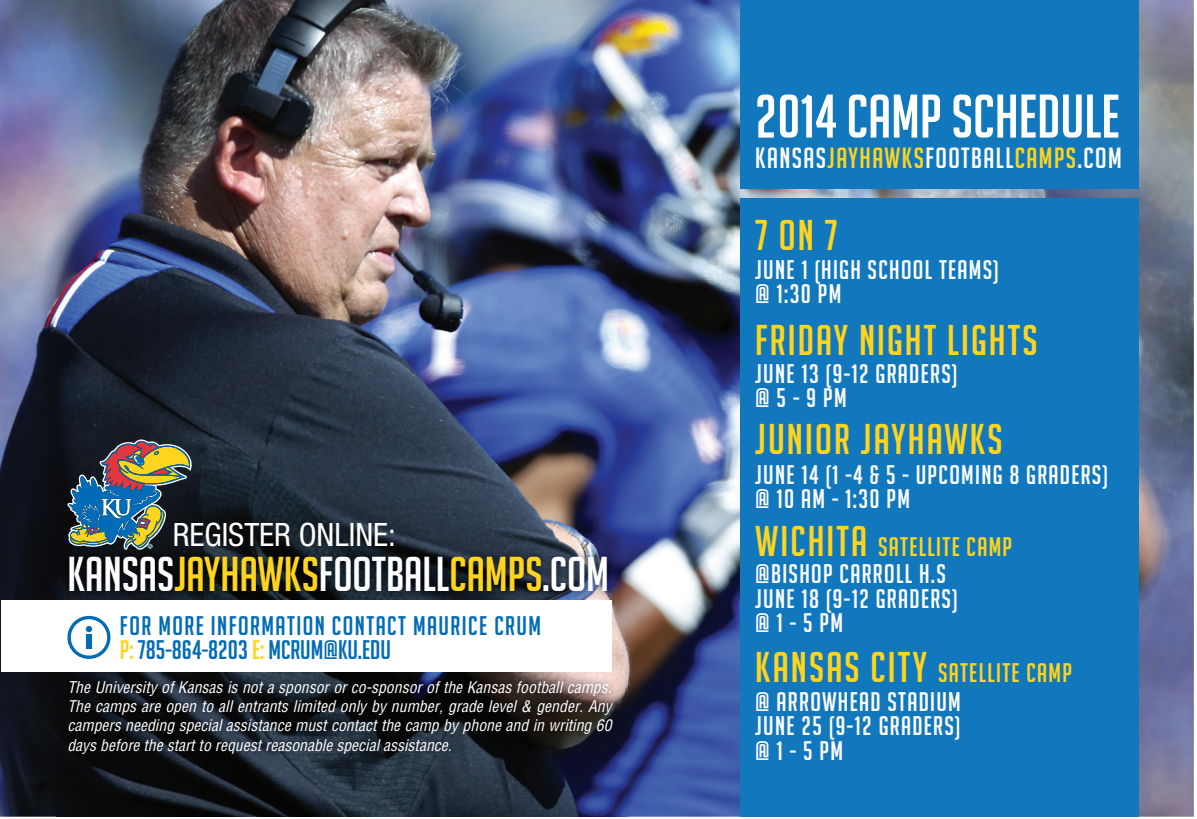
<style>
.page{position:relative;width:1197px;height:819px;background:#fff}
.page>*{position:absolute;margin:0;border:0;box-sizing:border-box;transform-origin:0 0}
.t1{font:59.85px "Big Noodle Titling";color:#fff}
.t2{font:47.77px "Big Noodle Titling";color:#fff}
.t3{font:42px "Big Noodle Titling";letter-spacing:.05em;color:#fed41d}
.t4{font:condensed 32.2px "Helvetica Neue LT Std";color:#fff}
.t5{font:28.53px "Big Noodle Titling";letter-spacing:.05em;color:#fff}
.t6{font:26.25px/24.5px "Big Noodle Titling";letter-spacing:.05em;color:#fff}
.t7{font:26.25px/24.5px "Big Noodle Titling";letter-spacing:.055em;color:#006bb6}
.t8{font:italic condensed 15.75px/19.2px "Helvetica";color:#fff;text-align:justify}
.s1{color:#fed41d}
.s2{font-size:42px;color:#fed41d}
</style>
<div class="page">
<img style="left:0;top:0;width:1194px;height:817px">
<div style="left:740px;top:0;width:284px;height:188px;background:#1278be"></div>
<div style="left:1024px;top:0;width:114px;height:188px;background:#1278be"></div>
<div style="left:740px;top:199px;width:398px;height:432px;background:#1278be"></div>
<div style="left:740px;top:384px;width:285px;height:433px;background:#1278be"></div>
<div style="left:1024px;top:631px;width:114px;height:186px;background:#1278be"></div>
<img style="left:56px;top:539px;width:565px;height:72px">
<svg style="left:67px;top:439px;width:127px;height:111px;background:#52605c"></svg>
<img style="left:56px;top:668px;width:571px;height:148px">
<div style="left:2px;top:600px;width:610px;height:72px;background:#fff"></div>
<svg style="left:67px;top:616px;width:44px;height:43px"></svg>
<div style="left:86px;top:635px;width:6px;height:14px;background:#006bb6"></div>
<h3 class="t4" style="left:173px;top:516px;width:225px">REGISTER ONLINE:</h3>
<h2 class="t2" style="left:67px;top:548px;width:543px">KANSAS<span class="s1">JAYHAWKS</span>FOOTBALL<span class="s1">CAMPS</span>.COM</h2>
<h3 class="t7" style="left:120px;top:613px;width:423px">FOR MORE INFORMATION CONTACT MAURICE CRUM<br><span class="s1">P:</span> 785-864-8203 <span class="s1">E:</span> MCRUM@KU.EDU</h3>
<p class="t8" style="left:67px;top:677px;width:546px">The University of Kansas is not a sponsor or co-sponsor of the Kansas football camps.<br>The camps are open to all entrants limited only by number, grade level &amp; gender. Any campers needing special assistance must contact the camp by phone and in writing 60 days before the start to request reasonable special assistance.</p>
<h1 class="t1" style="left:755px;top:84px;width:366px">2014 CAMP SCHEDULE</h1>
<h3 class="t5" style="left:755px;top:142px;width:368px">KANSAS<span class="s1">JAYHAWKS</span>FOOTBALL<span class="s1">CAMPS</span>.COM</h3>
<h3 class="t3" style="left:755px;top:212px;width:84px">7 ON 7</h3>
<h3 class="t6" style="left:755px;top:257px;width:245px">JUNE 1 (HIGH SCHOOL TEAMS) @ 1:30 PM</h3>
<h3 class="t3" style="left:755px;top:317px;width:284px">FRIDAY NIGHT LIGHTS</h3>
<h3 class="t6" style="left:755px;top:361px;width:204px">JUNE 13 (9-12 GRADERS) @ 5 - 9 PM</h3>
<h3 class="t3" style="left:755px;top:416px;width:249px">JUNIOR JAYHAWKS</h3>
<h3 class="t6" style="left:755px;top:462px;width:355px">JUNE 14 (1 -4 &amp; 5 - UPCOMING 8 GRADERS) @ 10 AM - 1:30 PM</h3>
<h3 class="t6" style="left:755px;top:533px;width:259px;line-height:27.1px"><span class="s2">WICHITA</span> <span class="s1">SATELLITE CAMP </span>@BISHOP CARROLL H.S</h3>
<h3 class="t6" style="left:755px;top:586px;width:204px">JUNE 18 (9-12 GRADERS) @ 1 - 5 PM</h3>
<h3 class="t6" style="left:755px;top:659px;width:319px;line-height:28.2px"><span class="s2">KANSAS CITY</span> <span class="s1">SATELLITE CAMP </span>@ ARROWHEAD STADIUM</h3>
<h3 class="t6" style="left:755px;top:713px;width:207px">JUNE 25 (9-12 GRADERS) @ 1 - 5 PM</h3>
</div>
